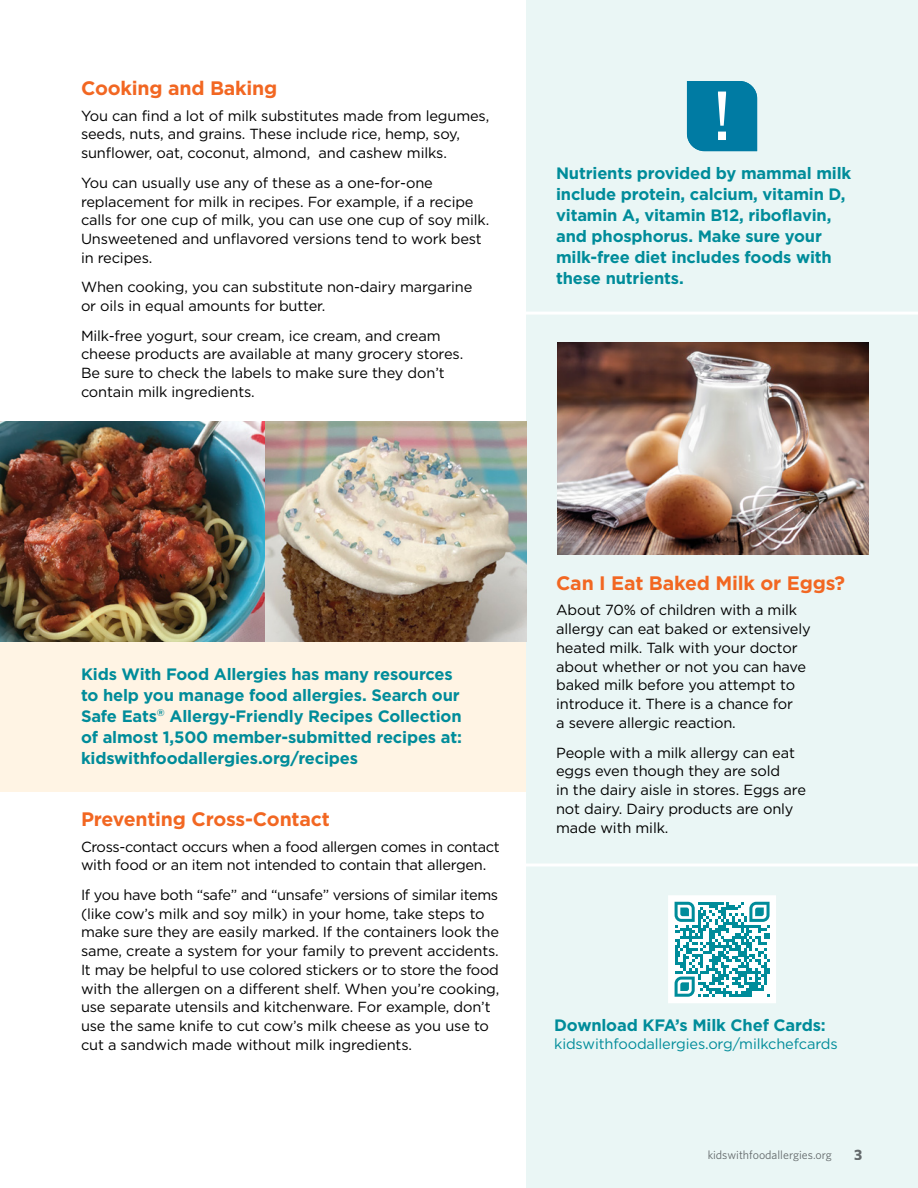
<style>
.page{position:relative;width:918px;height:1188px;background:#fff}
.page>*{position:absolute;margin:0;border:0;box-sizing:border-box;transform-origin:0 0}
.t1{font:700 19.5px "Gotham";letter-spacing:-.01em;color:#f26722}
.t2{font:700 16.5px/21px "Gotham";letter-spacing:-.01em;color:#008c9a}
.t3{font:700 15px "Whitney";color:#6d6e71}
.t4{font:14.7px/18.8px "Gotham";letter-spacing:-.01em;color:#000}
.t5{font:14.7px "Gotham";letter-spacing:-.01em;color:#008c9a}
.t6{font:12px "Whitney";color:#6d6e71}
</style>
<div class="page">
<div style="left:0;top:424px;width:542px;height:368px;background:#fff4e4"></div>
<div style="left:526px;top:0;width:392px;height:1188px;background:#eaf6f5"></div>
<hr style="left:510px;top:312px;width:408px;height:3px;background:#fff">
<svg style="left:687px;top:81px;width:70px;height:70px"></svg>
<img style="left:0;top:421px;width:265px;height:221px">
<img style="left:265px;top:421px;width:261px;height:221px">
<div style="left:669px;top:896px;width:106px;height:106px;background:#fff"></div>
<svg style="left:675px;top:902px;width:95px;height:95px"></svg>
<div style="left:668px;top:895px;width:108px;height:108px;border:2px solid #fff"></div>
<hr style="left:500px;top:864px;width:418px;height:3px;background:#fff">
<img style="left:557px;top:342px;width:311px;height:212px">
<h1 class="t1" style="left:81px;top:77px;width:198px">Cooking and Baking</h1>
<p class="t4" style="left:81px;top:106px;width:410px">You can find a lot of milk substitutes made from legumes, seeds, nuts, and grains. These include rice, hemp, soy, sunflower, oat, coconut, almond, and cashew milks.</p>
<p class="t4" style="left:81px;top:173px;width:410px">You can usually use any of these as a one-for-one replacement for milk in recipes. For example, if a recipe calls for one cup of milk, you can use one cup of soy milk.<br>Unsweetened and unflavored versions tend to work best in recipes.</p>
<p class="t4" style="left:81px;top:278px;width:393px">When cooking, you can substitute non-dairy margarine or oils in equal amounts for butter.</p>
<p class="t4" style="left:81px;top:326px;width:384px">Milk-free yogurt, sour cream, ice cream, and cream cheese products are available at many grocery stores.<br>Be sure to check the labels to make sure they don’t contain milk ingredients.</p>
<p class="t2" style="left:556px;top:162px;width:297px">Nutrients provided by mammal milk include protein, calcium, vitamin D, vitamin A, vitamin B12, riboflavin, and phosphorus. Make sure your milk-free diet includes foods with these nutrients.</p>
<p class="t2" style="left:81px;top:663px;width:382px">Kids With Food Allergies has many resources to help you manage food allergies. Search our Safe Eats<sup>®</sup> Allergy-Friendly Recipes Collection of almost 1,500 member-submitted recipes at: kidswithfoodallergies.org/recipes</p>
<h1 class="t1" style="left:81px;top:808px;width:250px">Preventing Cross-Contact</h1>
<p class="t4" style="left:81px;top:837px;width:420px">Cross-contact occurs when a food allergen comes in contact with food or an item not intended to contain that allergen.</p>
<p class="t4" style="left:81px;top:885px;width:420px">If you have both “safe” and “unsafe” versions of similar items (like cow’s milk and soy milk) in your home, take steps to make sure they are easily marked. If the containers look the same, create a system for your family to prevent accidents.<br>It may be helpful to use colored stickers or to store the food with the allergen on a different shelf. When you’re cooking, use separate utensils and kitchenware. For example, don’t use the same knife to cut cow’s milk cheese as you use to cut a sandwich made without milk ingredients.</p>
<h1 class="t1" style="left:556px;top:572px;width:291px">Can I Eat Baked Milk or Eggs?</h1>
<p class="t4" style="left:556px;top:601px;width:256px">About 70% of children with a milk allergy can eat baked or extensively heated milk. Talk with your doctor about whether or not you can have baked milk before you attempt to introduce it. There is a chance for<br>a severe allergic reaction.</p>
<p class="t4" style="left:556px;top:743px;width:251px">People with a milk allergy can eat eggs even though they are sold<br>in the dairy aisle in stores. Eggs are not dairy. Dairy products are only made with milk.</p>
<p class="t2" style="left:554px;top:1014px;width:273px">Download KFA’s Milk Chef Cards:</p>
<p class="t5" style="left:554px;top:1036px;width:285px">kidswithfoodallergies.org/milkchefcards</p>
<p class="t6" style="left:708px;top:1148px;width:126px">kidswithfoodallergies.org</p>
<p class="t3" style="left:854px;top:1145px;width:10px">3</p>
</div>
